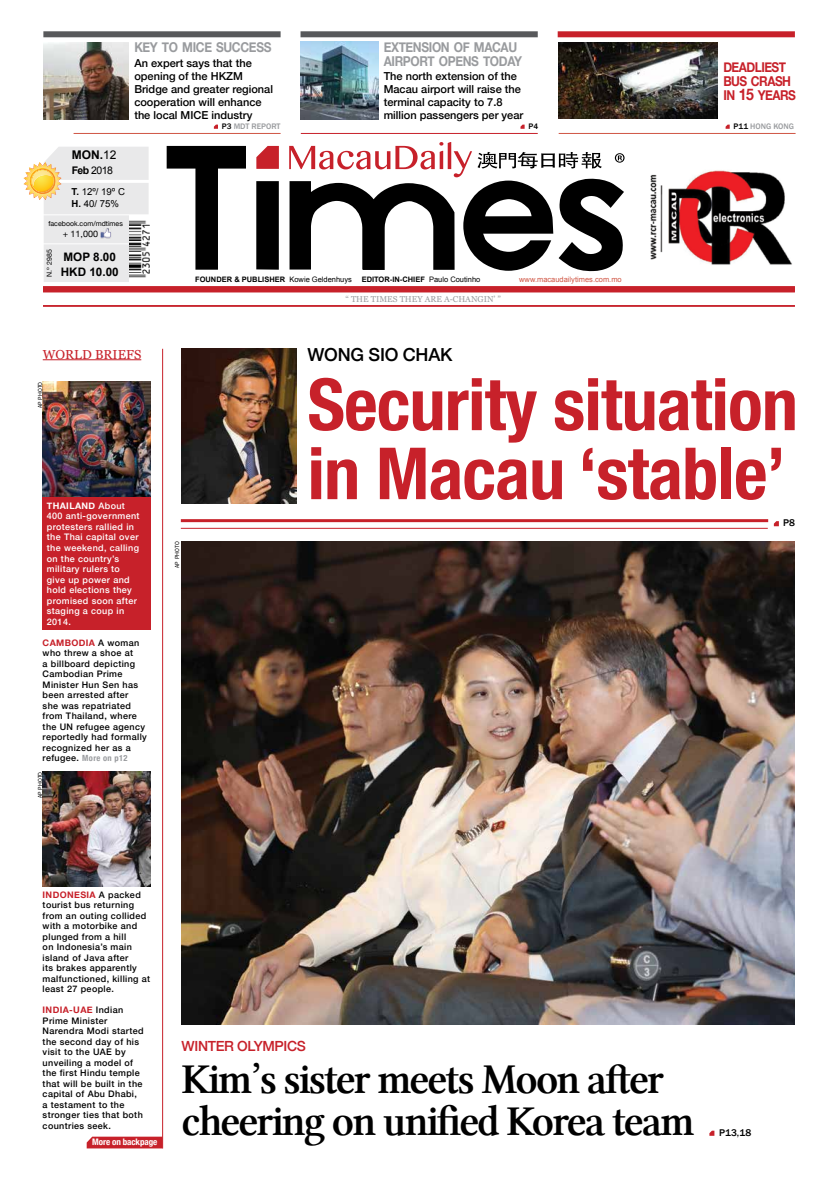
<style>
.page{position:relative;width:837px;height:1191px;background:#fff}
.page>*{position:absolute;margin:0;border:0;box-sizing:border-box;transform-origin:0 0}
.t1{font:700 condensed 72px/69px "Helvetica Neue";letter-spacing:-.01em;color:#c7212a}
.t2{font:43px/42px "Lin Libertine Z";letter-spacing:-.05em;color:#000}
.t3{font:500 18px "Helvetica Neue";letter-spacing:-.015em;color:#000}
.t4{font:500 14px "Helvetica Neue";color:#c7212a}
.t5{font:700 13.6px/14px "Helvetica Neue";letter-spacing:-.03em;color:#999b9e;scale:.88 1}
.t6{font:700 13.6px/14px "Helvetica Neue";letter-spacing:-.045em;color:#c7212a;scale:.88 1}
.t7{font:13px "Georgia";color:#c7212a}
.t8{font:700 12px "Arial";color:#000}
.t9{font:700 11.7px/15.3px "Arial";color:#000}
.t10{font:500 11px/13px "Helvetica Neue";color:#000}
.t11{font:10.5px "Arial";color:#000}
.t12{font:500 10px "Franklin Gothic";letter-spacing:.005em;color:#000}
.t13{font:9.6px/12.1px "Arial";color:#000}
.t14{font:500 9px/10.5px "Helvetica Neue";letter-spacing:.04em;color:#000}
.t15{font:500 9px/10.5px "Helvetica Neue";letter-spacing:.04em;color:#fff}
.t16{font:700 condensed 9px "Helvetica Neue";letter-spacing:-.01em;color:#fff}
.t17{font:9px "Helvetica Neue";color:#000}
.t18{font:8.5px "Georgia";color:#999b9e}
.t19{font:700 condensed 8.5px "Helvetica Neue";letter-spacing:.04em;color:#999b9e}
.t20{font:500 8.2px "Franklin Gothic";color:#999b9e}
.t21{font:500 8.2px "Franklin Gothic";color:#000}
.t22{font:700 7.5px "Arial";color:#000}
.t23{font:7.5px "Arial";color:#d05544}
.t24{font:7px "Helvetica Neue";color:#000}
.t25{font:6px "Franklin Gothic";letter-spacing:.025em;color:#000}
.s1{font-weight:400}
.s2{font-weight:700}
.s3{color:#000}
.s4{font-size:16px}
.s5{font-weight:700;color:#c7212a}
.s6{font-weight:500;font-stretch:normal;font-size:9px;color:#000}
</style>
<div class="page">
<svg style="left:167px;top:146px;width:79px;height:124px"></svg>
<svg style="left:256px;top:181px;width:23px;height:89px;background:#060606"></svg>
<svg style="left:289px;top:142px;width:335px;height:129px"></svg>
<svg style="left:256px;top:146px;width:23px;height:23px"></svg>
<div style="left:43px;top:286px;width:751px;height:6px;background:#c7212a"></div>
<hr style="left:43px;top:305px;width:751px;height:1px;background:#c7212a">
<img style="left:148px;top:224px;width:1px;height:50px">
<div style="left:300px;top:31px;width:237px;height:6px;background:#58595b"></div>
<div style="left:43px;top:31px;width:237px;height:6px;background:#58595b"></div>
<div style="left:557px;top:31px;width:237px;height:6px;background:#c7212a"></div>
<hr style="left:301px;top:133px;width:236px;height:1px;background:#c7212a">
<hr style="left:558px;top:133px;width:237px;height:1px;background:#d05544">
<hr style="left:74px;top:133px;width:206px;height:1px;background:#d05544">
<div style="left:43px;top:469px;width:108px;height:160px;background:#c7212a"></div>
<svg style="left:520px;top:125px;width:4px;height:4px"></svg>
<svg style="left:725px;top:125px;width:4px;height:4px"></svg>
<img style="left:650px;top:170px;width:142px;height:95px">
<hr style="left:162px;top:349px;width:1px;height:799px;background:#c7212a">
<hr style="left:43px;top:359px;width:98px;height:1px;background:#c7212a">
<svg style="left:87px;top:1136px;width:75px;height:12px"></svg>
<svg style="left:773px;top:521px;width:5px;height:5px"></svg>
<img style="left:300px;top:41px;width:78px;height:78px">
<img style="left:43px;top:42px;width:86px;height:77px">
<svg style="left:214px;top:125px;width:4px;height:4px"></svg>
<img style="left:558px;top:43px;width:159px;height:76px">
<img style="left:42px;top:381px;width:109px;height:115px">
<img style="left:42px;top:771px;width:109px;height:115px">
<svg style="left:23px;top:147px;width:125px;height:135px"></svg>
<svg style="left:709px;top:1130px;width:5px;height:5px"></svg>
<img style="left:181px;top:541px;width:613px;height:483px">
<hr style="left:181px;top:528px;width:586px;height:1px;background:#c7212a">
<hr style="left:181px;top:519px;width:586px;height:3px;background:#c7212a">
<img style="left:181px;top:349px;width:115px;height:155px">
<h3 class="t8" style="left:72px;top:147px;width:46px">MON.<span class="s1">12</span></h3>
<p class="t11" style="left:72px;top:163px;width:43px"><span class="s2">FEB</span> 2018</p>
<p class="t13" style="left:72px;top:186px;width:55px"><span class="s2">T.</span> 12º/ 19º C<br><span class="s2">H.</span> 40/ 75%</p>
<p class="t24" style="left:48px;top:219px;width:76px">facebook.com/mdtimes</p>
<p class="t17" style="left:63px;top:228px;width:37px">+ 11,000</p>
<p class="t24" style="left:44px;top:277px;width:29px;rotate:-90deg">N.º 2985</p>
<p class="t9" style="left:61px;top:249px;width:59px">MOP 8.00<br>HKD 10.00</p>
<h3 class="t5" style="left:134px;top:41px;width:157px">KEY TO MICE SUCCESS</h3>
<p class="t10" style="left:134px;top:56px;width:140px">An expert says that the opening of the HKZM<br>Bridge and greater regional cooperation will enhance the local MICE industry</p>
<p class="t20" style="left:222px;top:121px;width:60px"><span class="s3">P3</span> MDT REPORT</p>
<h3 class="t5" style="left:383px;top:41px;width:159px">EXTENSION OF MACAU<br>AIRPORT OPENS TODAY</h3>
<h3 class="t6" style="left:723px;top:61px;width:84px">DEADLIEST<br>BUS CRASH<br>IN <span class="s4">15</span> YEARS</h3>
<p class="t10" style="left:383px;top:69px;width:141px">The north extension of the<br>Macau airport will raise the terminal capacity to 7.8 million passengers per year</p>
<p class="t21" style="left:528px;top:121px;width:11px">P4</p>
<p class="t20" style="left:733px;top:121px;width:62px"><span class="s3">P11</span> HONG KONG</p>
<p class="t22" style="left:195px;top:274px;width:158px">FOUNDER &amp; PUBLISHER <span class="s1">Kowie Geldenhuys</span></p>
<p class="t22" style="left:361px;top:274px;width:120px">EDITOR-IN-CHIEF <span class="s1">Paulo Coutinho</span></p>
<p class="t23" style="left:519px;top:274px;width:104px">www.macaudailytimes.com.mo</p>
<p class="t18" style="left:345px;top:293px;width:157px">“ THE TIMES THEY ARE A-CHANGIN’ ”</p>
<h3 class="t7" style="left:43px;top:345px;width:100px">WORLD BRIEFS</h3>
<p class="t25" style="left:36px;top:408px;width:28px;rotate:-90deg">ap photo</p>
<p class="t15" style="left:47px;top:500px;width:94px"><span class="s2">THAILAND</span> About<br>400 anti-government protesters rallied in the Thai capital over the weekend, calling on the country’s military rulers to give up power and hold elections they promised soon after staging a coup in<br>2014.</p>
<p class="t14" style="left:43px;top:636px;width:106px"><span class="s5">CAMBODIA</span> A woman who threw a shoe at<br>a billboard depicting<br>Cambodian Prime<br>Minister Hun Sen has been arrested after<br>she was repatriated from Thailand, where the UN refugee agency reportedly had formally recognized her as a</p>
<p class="t19" style="left:43px;top:751px;width:86px"><span class="s6">refugee.</span> More on p12</p>
<p class="t25" style="left:36px;top:798px;width:28px;rotate:-90deg">ap photo</p>
<p class="t25" style="left:173px;top:568px;width:28px;rotate:-90deg">ap photo</p>
<h3 class="t3" style="left:307px;top:340px;width:121px">Wong Sio Chak</h3>
<h1 class="t1" style="left:307px;top:365px;width:491px">Security situation in Macau ‘stable’</h1>
<p class="t12" style="left:783px;top:517px;width:13px">P8</p>
<p class="t14" style="left:43px;top:888px;width:109px"><span class="s5">INDONESIA</span> A packed tourist bus returning from an outing collided with a motorbike and plunged from a hill<br>on Indonesia’s main island of Java after<br>its brakes apparently malfunctioned, killing at least 27 people.</p>
<p class="t14" style="left:43px;top:1004px;width:102px"><span class="s5">INDIA-UAE</span> Indian<br>Prime Minister<br>Narendra Modi started the second day of his visit to the UAE by unveiling a model of the first Hindu temple that will be built in the capital of Abu Dhabi, a testament to the stronger ties that both countries seek.</p>
<p class="t16" style="left:92px;top:1134px;width:66px">More on backpage</p>
<h3 class="t4" style="left:181px;top:1035px;width:22px">Winte</h3>
<h3 class="t4" style="left:224px;top:1035px;width:48px">r Olympics</h3>
<h2 class="t2" style="left:181px;top:1060px;width:514px">Kim’s sister meets Moon after cheering on unified Korea team</h2>
<p class="t12" style="left:719px;top:1126px;width:33px">P13,18</p>
</div>
